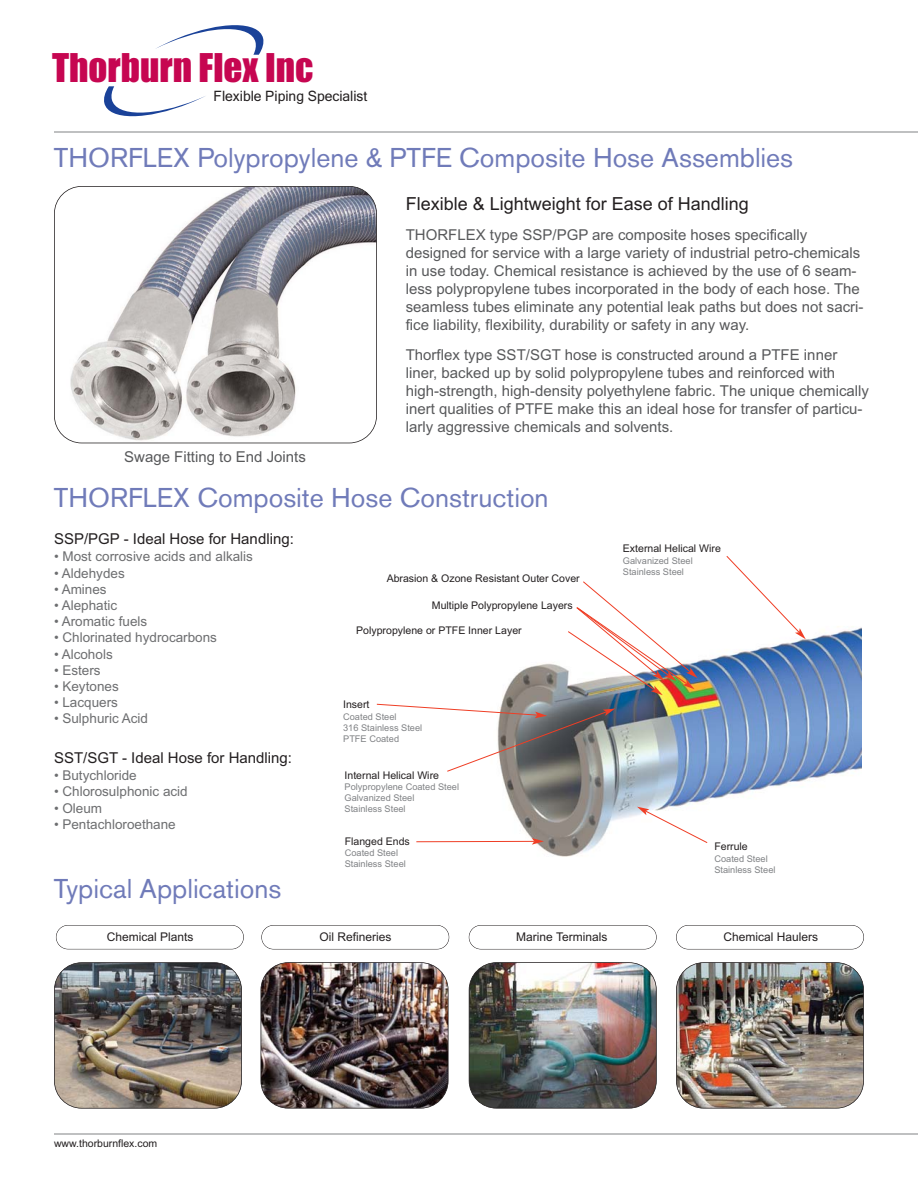
<style>
.page{position:relative;width:918px;height:1188px;background:#fff}
.page>*{position:absolute;margin:0;border:0;box-sizing:border-box;transform-origin:0 0}
.t1{font:36.6px "Impact";color:#c60651}
.t2{font:27px "Akzidenz Grotesk BQ";color:#707bb9}
.t3{font:18px "Arial";color:#231f20}
.t4{font:15px/18px "Arial";color:#58595b}
.t5{font:15px "Arial";color:#231f20}
.t6{font:14.25px "Microsoft Sans Serif";color:#231f20}
.t7{font:13.5px "Arial";color:#6d6e70}
.t8{font:12px "Arial";color:#231f20}
.t9{font:10.5px "Arial";color:#231f20}
.t10{font:9.3px/11.1px "Arial";color:#808285}
</style>
<div class="page">
<div style="left:56px;top:925px;width:188px;height:24px;border:1px solid #231f20;border-radius:12px"></div>
<hr style="left:54px;top:1134px;width:864px;height:1px;background:#808285">
<hr style="left:54px;top:132px;width:864px;height:1px;background:#808285">
<svg style="left:156px;top:25px;width:108px;height:30px"></svg>
<svg style="left:104px;top:86px;width:101px;height:30px"></svg>
<img style="left:54px;top:186px;width:323px;height:257px;border-radius:27px">
<div style="left:54px;top:186px;width:323px;height:257px;border:2px solid #231f20;border-radius:28px"></div>
<img style="left:456px;top:626px;width:406px;height:231px">
<hr style="left:416px;top:841px;width:118px;height:1px;background:#ef3e25">
<svg style="left:532px;top:838px;width:12px;height:7px"></svg>
<svg style="left:637px;top:807px;width:71px;height:36px"></svg>
<svg style="left:376px;top:704px;width:239px;height:68px"></svg>
<svg style="left:726px;top:556px;width:80px;height:83px"></svg>
<img style="left:568px;top:581px;width:130px;height:114px">
<img style="left:54px;top:963px;width:188px;height:145px;border-radius:27px">
<div style="left:54px;top:962px;width:188px;height:147px;border:2px solid #231f20;border-radius:28px"></div>
<img style="left:261px;top:963px;width:187px;height:145px;border-radius:27px">
<div style="left:261px;top:962px;width:188px;height:147px;border:2px solid #231f20;border-radius:28px"></div>
<img style="left:469px;top:963px;width:187px;height:145px;border-radius:27px">
<div style="left:469px;top:962px;width:188px;height:147px;border:2px solid #231f20;border-radius:28px"></div>
<img style="left:676px;top:963px;width:188px;height:145px;border-radius:27px">
<div style="left:676px;top:962px;width:188px;height:147px;border:2px solid #231f20;border-radius:28px"></div>
<div style="left:261px;top:925px;width:188px;height:24px;border:1px solid #231f20;border-radius:12px"></div>
<div style="left:469px;top:925px;width:188px;height:24px;border:1px solid #231f20;border-radius:12px"></div>
<div style="left:676px;top:925px;width:188px;height:24px;border:1px solid #231f20;border-radius:12px"></div>
<h1 class="t1" style="left:52px;top:56px;width:263px">Thorburn Flex Inc</h1>
<p class="t6" style="left:214px;top:87px;width:155px">Flexible Piping Specialist</p>
<h2 class="t2" style="left:54px;top:142px;width:741px">THORFLEX Polypropylene &amp; PTFE Composite Hose Assemblies</h2>
<p class="t3" style="left:406px;top:197px;width:345px">Flexible &amp; Lightweight for Ease of Handling</p>
<p class="t4" style="left:406px;top:227px;width:459px">THORFLEX type SSP/PGP are composite hoses specifically designed for service with a large variety of industrial petro-chemicals in use today. Chemical resistance is achieved by the use of 6 seam&shy;less polypropylene tubes incorporated in the body of each hose. The seamless tubes eliminate any potential leak paths but does not sacri&shy;fice liability, flexibility, durability or safety in any way.</p>
<p class="t4" style="left:406px;top:347px;width:465px">Thorflex type SST/SGT hose is constructed around a PTFE inner liner, backed up by solid polypropylene tubes and reinforced with high-strength, high-density polyethylene fabric. The unique chemically inert qualities of PTFE make this an ideal hose for transfer of particu&shy;larly aggressive chemicals and solvents.</p>
<p class="t4" style="left:124px;top:449px;width:183px">Swage Fitting to End Joints</p>
<h2 class="t2" style="left:54px;top:482px;width:496px">THORFLEX Composite Hose Construction</h2>
<p class="t5" style="left:54px;top:534px;width:241px">SSP/PGP - Ideal Hose for Handling:</p>
<p class="t7" style="left:54px;top:552px;width:201px">• Most corrosive acids and alkalis</p>
<p class="t7" style="left:54px;top:568px;width:72px">• Aldehydes</p>
<p class="t7" style="left:54px;top:584px;width:54px">• Amines</p>
<p class="t7" style="left:54px;top:600px;width:65px">• Alephatic</p>
<p class="t7" style="left:54px;top:617px;width:95px">• Aromatic fuels</p>
<p class="t7" style="left:54px;top:633px;width:165px">• Chlorinated hydrocarbons</p>
<p class="t7" style="left:54px;top:649px;width:60px">• Alcohols</p>
<p class="t7" style="left:54px;top:665px;width:48px">• Esters</p>
<p class="t7" style="left:54px;top:681px;width:66px">• Keytones</p>
<p class="t7" style="left:54px;top:698px;width:66px">• Lacquers</p>
<p class="t7" style="left:54px;top:714px;width:96px">• Sulphuric Acid</p>
<p class="t5" style="left:54px;top:752px;width:240px">SST/SGT - Ideal Hose for Handling:</p>
<p class="t7" style="left:54px;top:770px;width:84px">• Butychloride</p>
<p class="t7" style="left:54px;top:787px;width:135px">• Chlorosulphonic acid</p>
<p class="t7" style="left:54px;top:803px;width:50px">• Oleum</p>
<p class="t7" style="left:54px;top:819px;width:123px">• Pentachloroethane</p>
<h2 class="t2" style="left:54px;top:873px;width:229px">Typical Applications</h2>
<p class="t9" style="left:387px;top:575px;width:195px">Abrasion &amp; Ozone Resistant Outer Cover</p>
<p class="t9" style="left:432px;top:601px;width:142px">Multiple Polypropylene Layers</p>
<p class="t9" style="left:356px;top:626px;width:167px">Polypropylene or PTFE Inner Layer</p>
<p class="t9" style="left:343px;top:700px;width:28px">Insert</p>
<p class="t10" style="left:343px;top:712px;width:81px">Coated Steel<br>316 Stainless Steel<br>PTFE Coated</p>
<p class="t9" style="left:345px;top:771px;width:96px">Internal Helical Wire</p>
<p class="t10" style="left:345px;top:782px;width:116px">Polypropylene Coated Steel<br>Galvanized Steel<br>Stainless Steel</p>
<p class="t9" style="left:345px;top:837px;width:67px">Flanged Ends</p>
<p class="t10" style="left:345px;top:848px;width:63px">Coated Steel<br>Stainless Steel</p>
<p class="t9" style="left:623px;top:544px;width:99px">External Helical Wire</p>
<p class="t10" style="left:623px;top:556px;width:71px">Galvanized Steel<br>Stainless Steel</p>
<p class="t9" style="left:714px;top:843px;width:35px">Ferrule</p>
<p class="t10" style="left:714px;top:854px;width:63px">Coated Steel<br>Stainless Steel</p>
<p class="t8" style="left:107px;top:933px;width:88px">Chemical Plants</p>
<p class="t8" style="left:319px;top:933px;width:74px">Oil Refineries</p>
<p class="t8" style="left:516px;top:933px;width:93px">Marine Terminals</p>
<p class="t8" style="left:724px;top:933px;width:96px">Chemical Haulers</p>
<p class="t9" style="left:54px;top:1139px;width:105px">www.thorburnflex.com</p>
</div>
